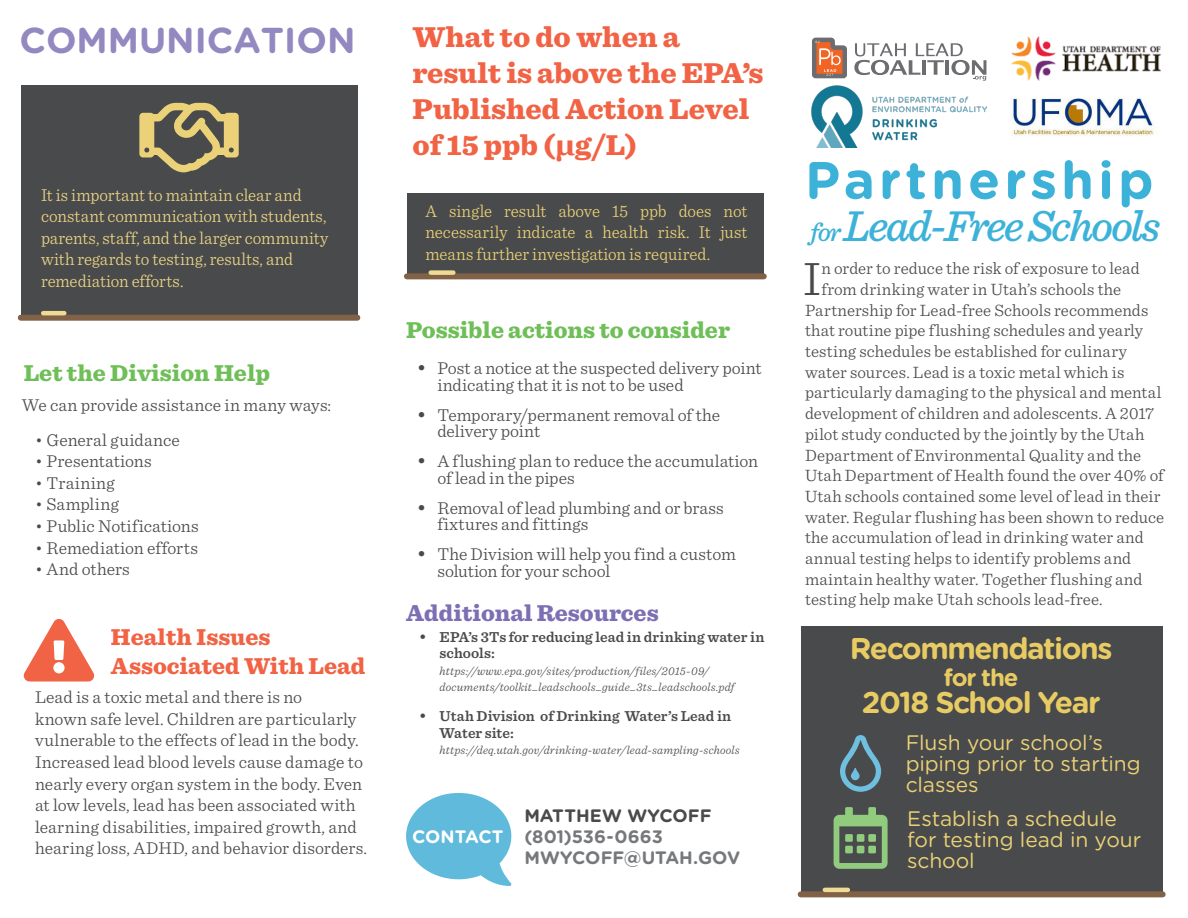
<style>
.page{position:relative;width:1188px;height:918px;background:#fff}
.page>*{position:absolute;margin:0;border:0;box-sizing:border-box;transform-origin:0 0}
.t1{font:700 52.5px "Gotham Rounded";letter-spacing:.08em;color:#3db2d9}
.t2{font:300 49.2px "Sentinel";color:#494a4b}
.t3{font:italic 500 45px "Sentinel";letter-spacing:-.055em;color:#3db2d9}
.t4{font:700 36px "Gotham Rounded";color:#9388c0}
.t5{font:900 30px/36px "Sentinel";color:#f16344}
.t6{font:700 30px "Gotham Rounded";letter-spacing:-.05em;color:#e8cc63}
.t7{font:900 24px "Sentinel";color:#6ebf57}
.t8{font:900 24px/28.8px "Sentinel";color:#f16344}
.t9{font:900 24px "Sentinel";color:#7c6fb3}
.t10{font:700 24px "Gotham Rounded";letter-spacing:-.05em;color:#e8cc63}
.t11{font:21px/21px "Gotham Rounded";letter-spacing:-.005em;color:#ebd176}
.t12{font:300 18px/21.6px "Sentinel";color:#494a4b}
.t13{font:300 18px/21.6px "Sentinel";letter-spacing:.005em;color:#edd586;scale:.96 1}
.t14{font:300 18px/21.6px "Sentinel";letter-spacing:.005em;color:#ebd176;text-align:justify;scale:.96 1}
.t15{font:700 18px/21px "Gotham Rounded";letter-spacing:-.005em;color:#76787b}
.t16{font:300 18px "Sentinel";letter-spacing:.02em;color:#494a4b}
.t17{font:700 18px "Gotham Rounded";letter-spacing:-.01em;color:#fff}
.t18{font:300 17.25px "Sentinel";letter-spacing:.005em;color:#494a4b}
.t19{font:600 15px/16.5px "Sentinel";letter-spacing:.005em;color:#494a4b}
.t20{font:italic 300 12px/16.5px "Sentinel";letter-spacing:.015em;color:#494a4b}
.s1{font-family:"Georgia";font-weight:700}
.s2{font-family:"Gotham Rounded";font-weight:700}
.s3{color:#494a4b}
.s4{font-size:27px}
</style>
<div class="page">
<img style="left:812px;top:85px;width:174px;height:63px">
<img style="left:1011px;top:36px;width:150px;height:45px">
<div style="left:802px;top:626px;width:361px;height:271px;background:#494a4b"></div>
<div style="left:801px;top:891px;width:362px;height:6px;background:#816246"></div>
<hr style="left:825px;top:888px;width:23px;height:4px;background:#efdb96">
<svg style="left:834px;top:807px;width:54px;height:62px"></svg>
<svg style="left:840px;top:735px;width:41px;height:57px"></svg>
<svg style="left:812px;top:37px;width:174px;height:44px"></svg>
<svg style="left:23px;top:619px;width:72px;height:63px"></svg>
<div style="left:21px;top:85px;width:337px;height:235px;background:#494a4b"></div>
<div style="left:21px;top:315px;width:336px;height:6px;background:#816246"></div>
<hr style="left:43px;top:311px;width:21px;height:4px;background:#efdb96">
<svg style="left:139px;top:103px;width:100px;height:69px"></svg>
<img style="left:1012px;top:98px;width:142px;height:38px">
<svg style="left:406px;top:793px;width:105px;height:93px"></svg>
<div style="left:408px;top:194px;width:356px;height:85px;background:#494a4b"></div>
<div style="left:407px;top:273px;width:357px;height:6px;background:#816246"></div>
<div style="left:431px;top:270px;width:22px;height:5px;background:#efdb96"></div>
<p class="t4" style="left:19px;top:14px;width:338px">COMMUNICATION</p>
<p class="t13" style="left:41px;top:182px;width:301px">It is important to maintain clear and constant communication with students, parents, staff, and the larger community with regards to testing, results, and remediation efforts.</p>
<p class="t7" style="left:24px;top:354px;width:248px">Let the Division Help</p>
<p class="t12" style="left:22px;top:393px;width:311px">We can provide assistance in many ways:</p>
<p class="t12" style="left:35px;top:428px;width:146px">• General guidance</p>
<p class="t12" style="left:35px;top:449px;width:118px">• Presentations</p>
<p class="t16" style="left:35px;top:469px;width:81px">• Training</p>
<p class="t16" style="left:35px;top:491px;width:85px">• Sampling</p>
<p class="t12" style="left:35px;top:514px;width:165px">• Public Notifications</p>
<p class="t12" style="left:35px;top:536px;width:164px">• Remediation efforts</p>
<p class="t12" style="left:35px;top:557px;width:96px">• And others</p>
<p class="t8" style="left:111px;top:622px;width:256px">Health Issues<br>Associated With Lead</p>
<p class="t12" style="left:35px;top:685px;width:334px">Lead is a toxic metal and there is no<br>known safe level. Children are particularly vulnerable to the effects of lead in the body.<br>Increased lead blood levels cause damage to nearly every organ system in the body. Even at low levels, lead has been associated with learning disabilities, impaired growth, and hearing loss, ADHD, and behavior disorders.</p>
<p class="t5" style="left:413px;top:17px;width:352px">What to do when a result is above the EPA’s<br>Published Action Level of 15 ppb (<span class="s1">µ</span>g/L)</p>
<p class="t14" style="left:426px;top:198px;width:337px">A single result above 15 ppb does not necessarily indicate a health risk. It just means further investigation is required.</p>
<p class="t7" style="left:406px;top:311px;width:326px">Possible actions to consider</p>
<p class="t12" style="left:437px;top:359px;width:326px;line-height:16.5px;text-indent:-20px"><span class="s2">•</span> Post a notice at the suspected delivery point indicating that it is not to be used</p>
<p class="t12" style="left:437px;top:405px;width:284px;line-height:16.5px;text-indent:-20px"><span class="s2">•</span> Temporary/permanent removal of the delivery point</p>
<p class="t12" style="left:437px;top:452px;width:322px;line-height:16.5px;text-indent:-20px"><span class="s2">•</span> A flushing plan to reduce the accumulation of lead in the pipes</p>
<p class="t12" style="left:437px;top:498px;width:288px;line-height:16.5px;text-indent:-20px"><span class="s2">•</span> Removal of lead plumbing and or brass fixtures and fittings</p>
<p class="t12" style="left:437px;top:545px;width:300px;line-height:16.5px;text-indent:-20px"><span class="s2">•</span> The Division will help you find a custom solution for your school</p>
<p class="t9" style="left:406px;top:594px;width:254px">Additional Resources</p>
<p class="t19" style="left:440px;top:628px;width:326px;text-indent:-20px"><span class="s2">•</span> EPA’s 3Ts for reducing lead in drinking water in schools:</p>
<p class="t20" style="left:440px;top:662px;width:296px">https://www.epa.gov/sites/production/files/2015-09/ documents/toolkit_leadschools_guide_3ts_leadschools.pdf</p>
<p class="t19" style="left:440px;top:707px;width:293px;text-indent:-20px"><span class="s2">•</span> Utah Division of Drinking Water’s Lead in<br>Water site:</p>
<p class="t20" style="left:440px;top:741px;width:302px">https://deq.utah.gov/drinking-water/lead-sampling-schools</p>
<p class="t17" style="left:412px;top:824px;width:93px">CONTACT</p>
<p class="t15" style="left:524px;top:804px;width:217px"><span class="s3">MATTHEW WYCOFF </span>(801)536-0663<br>MWYCOFF@UTAH.GOV</p>
<p class="t1" style="left:805px;top:142px;width:350px">Partnership</p>
<p class="t3" style="left:810px;top:192px;width:352px"><span class="s4">for</span> Lead-Free Schools</p>
<p class="t2" style="left:803px;top:242px;width:20px">I</p>
<p class="t18" style="left:821px;top:256px;width:320px">n order to reduce the risk of exposure to lead</p>
<p class="t18" style="left:821px;top:276px;width:301px">from drinking water in Utah’s schools the</p>
<p class="t18" style="left:805px;top:297px;width:345px">Partnership for Lead-free Schools recommends</p>
<p class="t18" style="left:805px;top:318px;width:339px">that routine pipe flushing schedules and yearly</p>
<p class="t18" style="left:805px;top:338px;width:323px">testing schedules be established for culinary</p>
<p class="t18" style="left:805px;top:359px;width:321px">water sources. Lead is a toxic metal which is</p>
<p class="t18" style="left:805px;top:380px;width:358px">particularly damaging to the physical and mental</p>
<p class="t18" style="left:805px;top:401px;width:351px">development of children and adolescents. A 2017</p>
<p class="t18" style="left:805px;top:421px;width:341px">pilot study conducted by the jointly by the Utah</p>
<p class="t18" style="left:805px;top:442px;width:338px">Department of Environmental Quality and the</p>
<p class="t18" style="left:805px;top:463px;width:360px">Utah Department of Health found the over 40% of</p>
<p class="t18" style="left:805px;top:483px;width:357px">Utah schools contained some level of lead in their</p>
<p class="t18" style="left:805px;top:504px;width:361px">water. Regular flushing has been shown to reduce</p>
<p class="t18" style="left:805px;top:525px;width:340px">the accumulation of lead in drinking water and</p>
<p class="t18" style="left:805px;top:545px;width:328px">annual testing helps to identify problems and</p>
<p class="t18" style="left:805px;top:566px;width:339px">maintain healthy water. Together flushing and</p>
<p class="t18" style="left:805px;top:587px;width:299px">testing help make Utah schools lead-free.</p>
<p class="t6" style="left:850px;top:627px;width:264px">Recommendations</p>
<p class="t10" style="left:944px;top:660px;width:76px">for the</p>
<p class="t6" style="left:862px;top:681px;width:240px">2018 School Year</p>
<p class="t11" style="left:906px;top:731px;width:236px">Flush your school’s piping prior to starting classes</p>
<p class="t11" style="left:907px;top:807px;width:236px">Establish a schedule for testing lead in your school</p>
</div>
